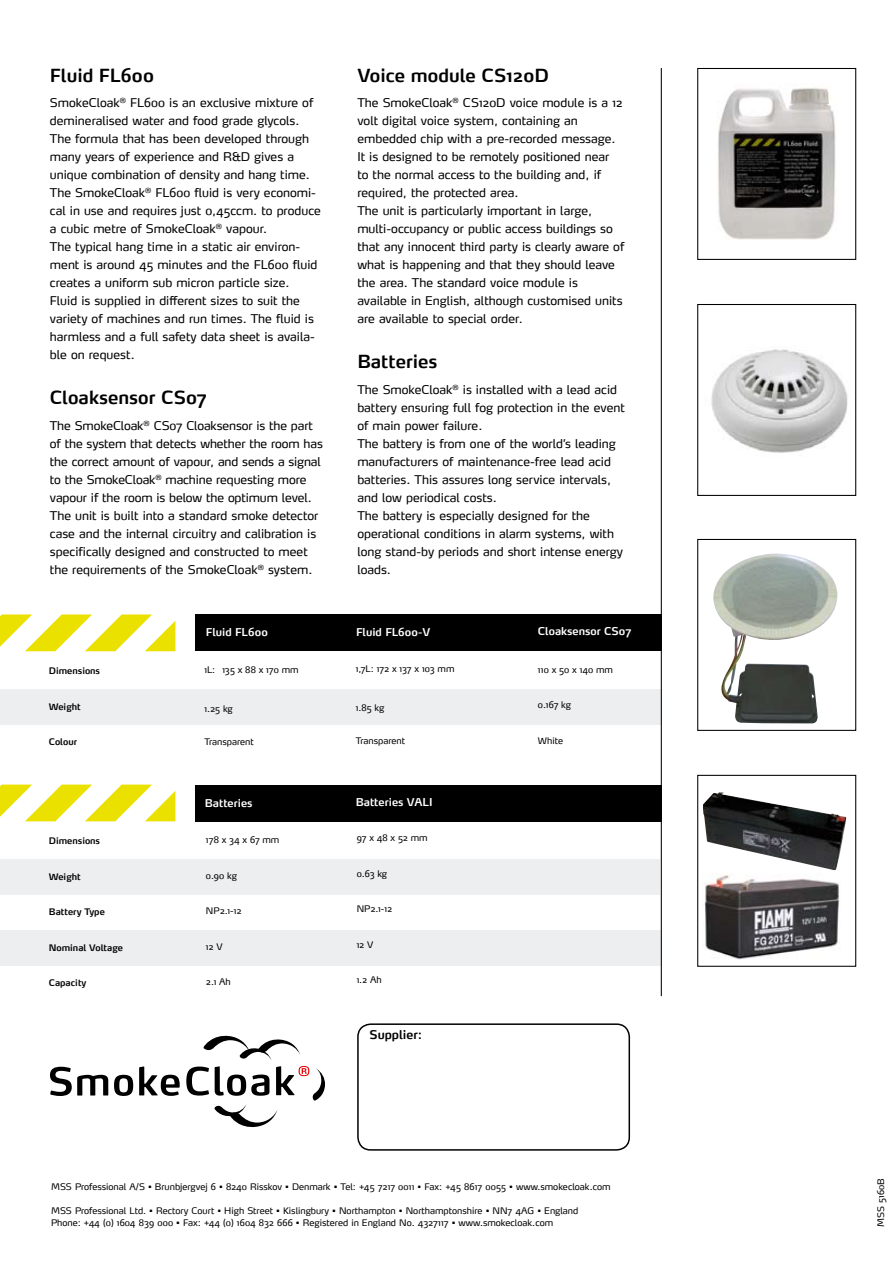
<style>
.page{position:relative;width:893px;height:1263px;background:#fff}
.page>*{position:absolute;margin:0;border:0;box-sizing:border-box;transform-origin:0 0}
.t1{font:600 18px "Max";color:#000}
.t2{font:12px/18px "Max";color:#000}
.t3{font:600 12px "Max";color:#000}
.t4{font:600 10.65px "Max";color:#fff}
.t5{font:9px/12px "Max";color:#000}
.t6{font:600 9px "Max";color:#000}
</style>
<div class="page">
<svg style="left:50px;top:1067px;width:58px;height:29px"></svg>
<svg style="left:114px;top:1075px;width:19px;height:21px"></svg>
<svg style="left:139px;top:1066px;width:41px;height:30px"></svg>
<svg style="left:203px;top:1036px;width:97px;height:24px"></svg>
<svg style="left:186px;top:1066px;width:139px;height:61px"></svg>
<div style="left:357px;top:1023px;width:273px;height:128px;border:2px solid #000;border-radius:13px"></div>
<img style="left:718px;top:87px;width:118px;height:153px">
<div style="left:697px;top:68px;width:159px;height:192px;border:1px solid #000"></div>
<div style="left:0;top:689px;width:662px;height:36px;background:#edeeef"></div>
<svg style="left:0;top:614px;width:175px;height:37px"></svg>
<div style="left:196px;top:614px;width:466px;height:37px;background:#000"></div>
<div style="left:0;top:931px;width:662px;height:35px;background:#edeeef"></div>
<div style="left:0;top:859px;width:660px;height:36px;background:#edeeef"></div>
<svg style="left:0;top:784px;width:175px;height:37px"></svg>
<img style="left:711px;top:349px;width:137px;height:104px">
<div style="left:697px;top:304px;width:159px;height:192px;border:1px solid #000"></div>
<img style="left:713px;top:553px;width:125px;height:170px">
<div style="left:697px;top:539px;width:159px;height:192px;border:1px solid #000"></div>
<img style="left:703px;top:792px;width:134px;height:78px">
<div style="left:697px;top:775px;width:159px;height:192px;border:1px solid #000"></div>
<hr style="left:661px;top:68px;width:1px;height:928px;background:#000">
<img style="left:702px;top:873px;width:138px;height:87px">
<div style="left:196px;top:785px;width:466px;height:37px;background:#000"></div>
<h1 class="t1" style="left:50px;top:64px;width:106px">Fluid FL600</h1>
<p class="t2" style="left:50px;top:94px;width:272px">SmokeCloak<sup>®</sup> FL600 is an exclusive mixture of demineralised water and food grade glycols.<br>The formula that has been developed through many years of experience and R&amp;D gives a unique combination of density and hang time.<br>The SmokeCloak<sup>®</sup> FL600 fluid is very economi&shy;cal in use and requires just 0,45ccm. to produce a cubic metre of SmokeCloak<sup>®</sup> vapour.<br>The typical hang time in a static air environ&shy;ment is around 45 minutes and the FL600 fluid creates a uniform sub micron particle size.<br>Fluid is supplied in different sizes to suit the variety of machines and run times. The fluid is harmless and a full safety data sheet is availa&shy;ble on request.</p>
<h1 class="t1" style="left:50px;top:386px;width:158px">Cloaksensor CS07</h1>
<p class="t2" style="left:50px;top:416px;width:274px">The SmokeCloak<sup>®</sup> CS07 Cloaksensor is the part of the system that detects whether the room has the correct amount of vapour, and sends a signal to the SmokeCloak<sup>®</sup> machine requesting more vapour if the room is below the optimum level.<br>The unit is built into a standard smoke detector case and the internal circuitry and calibration is specifically designed and constructed to meet the requirements of the SmokeCloak<sup>®</sup> system.</p>
<h1 class="t1" style="left:357px;top:64px;width:193px">Voice module CS120D</h1>
<p class="t2" style="left:357px;top:94px;width:269px">The SmokeCloak<sup>®</sup> CS120D voice module is a 12 volt digital voice system, containing an embedded chip with a pre-recorded message.<br>It is designed to be remotely positioned near<br>to the normal access to the building and, if required, the protected area.<br>The unit is particularly important in large, multi-occupancy or public access buildings so that any innocent third party is clearly aware of what is happening and that they should leave the area. The standard voice module is available in English, although customised units are available to special order.</p>
<h1 class="t1" style="left:357px;top:350px;width:82px">Batteries</h1>
<p class="t2" style="left:357px;top:380px;width:269px">The SmokeCloak<sup>®</sup> is installed with a lead acid battery ensuring full fog protection in the event of main power failure.<br>The battery is from one of the world’s leading manufacturers of maintenance-free lead acid batteries. This assures long service intervals, and low periodical costs.<br>The battery is especially designed for the operational conditions in alarm systems, with long stand-by periods and short intense energy loads.</p>
<p class="t6" style="left:49px;top:665px;width:53px">Dimensions</p>
<p class="t6" style="left:49px;top:700px;width:33px">Weight</p>
<p class="t6" style="left:49px;top:736px;width:30px">Colour</p>
<p class="t6" style="left:49px;top:835px;width:53px">Dimensions</p>
<p class="t6" style="left:49px;top:871px;width:33px">Weight</p>
<p class="t6" style="left:49px;top:906px;width:58px">Battery Type</p>
<p class="t6" style="left:49px;top:942px;width:76px">Nominal Voltage</p>
<p class="t6" style="left:49px;top:977px;width:39px">Capacity</p>
<p class="t4" style="left:206px;top:625px;width:63px">Fluid FL600</p>
<p class="t4" style="left:356px;top:625px;width:76px">Fluid FL600-V</p>
<p class="t5" style="left:204px;top:664px;width:96px">1L: 135 x 88 x 170 mm</p>
<p class="t5" style="left:204px;top:703px;width:30px">1.25 kg</p>
<p class="t5" style="left:204px;top:736px;width:51px">Transparent</p>
<p class="t5" style="left:356px;top:663px;width:100px">1,7L: 172 x 137 x 103 mm</p>
<p class="t5" style="left:356px;top:702px;width:30px">1.85 kg</p>
<p class="t5" style="left:356px;top:735px;width:51px">Transparent</p>
<p class="t4" style="left:205px;top:796px;width:49px">Batteries</p>
<p class="t4" style="left:356px;top:795px;width:78px">Batteries VALI</p>
<p class="t5" style="left:206px;top:834px;width:75px">178 x 34 x 67 mm</p>
<p class="t5" style="left:206px;top:869px;width:32px">0.90 kg</p>
<p class="t5" style="left:206px;top:905px;width:37px">NP2.1-12</p>
<p class="t5" style="left:206px;top:940px;width:18px">12 V</p>
<p class="t5" style="left:206px;top:976px;width:26px">2.1 Ah</p>
<p class="t5" style="left:357px;top:832px;width:72px">97 x 48 x 52 mm</p>
<p class="t5" style="left:357px;top:867px;width:32px">0.63 kg</p>
<p class="t5" style="left:357px;top:903px;width:37px">NP2.1-12</p>
<p class="t5" style="left:357px;top:938px;width:18px">12 V</p>
<p class="t5" style="left:357px;top:974px;width:27px">1.2 Ah</p>
<p class="t3" style="left:369px;top:1027px;width:54px">Supplier:</p>
<p class="t4" style="left:538px;top:625px;width:95px">Cloaksensor CS07</p>
<p class="t5" style="left:538px;top:663px;width:76px">110 x 50 x 140 mm</p>
<p class="t5" style="left:538px;top:699px;width:35px">0.167 kg</p>
<p class="t5" style="left:538px;top:735px;width:27px">White</p>
<p class="t5" style="left:51px;top:1180px;width:561px">MSS Professional A/S • Brunbjergvej 6 • 8240 Risskov • Denmark • Tel: +45 7217 0011 • Fax: +45 8617 0055 • www.smokecloak.com</p>
<p class="t5" style="left:51px;top:1204px;width:529px">MSS Professional Ltd. • Rectory Court • High Street • Kislingbury • Northampton • Northamptonshire • NN7 4AG • England<br>Phone: +44 (0) 1604 839 000 • Fax: +44 (0) 1604 832 666 • Registered in England No. 4327117 • www.smokecloak.com</p>
<p class="t5" style="left:875px;top:1227px;width:50px;rotate:-90deg">MSS 5160B</p>
</div>
